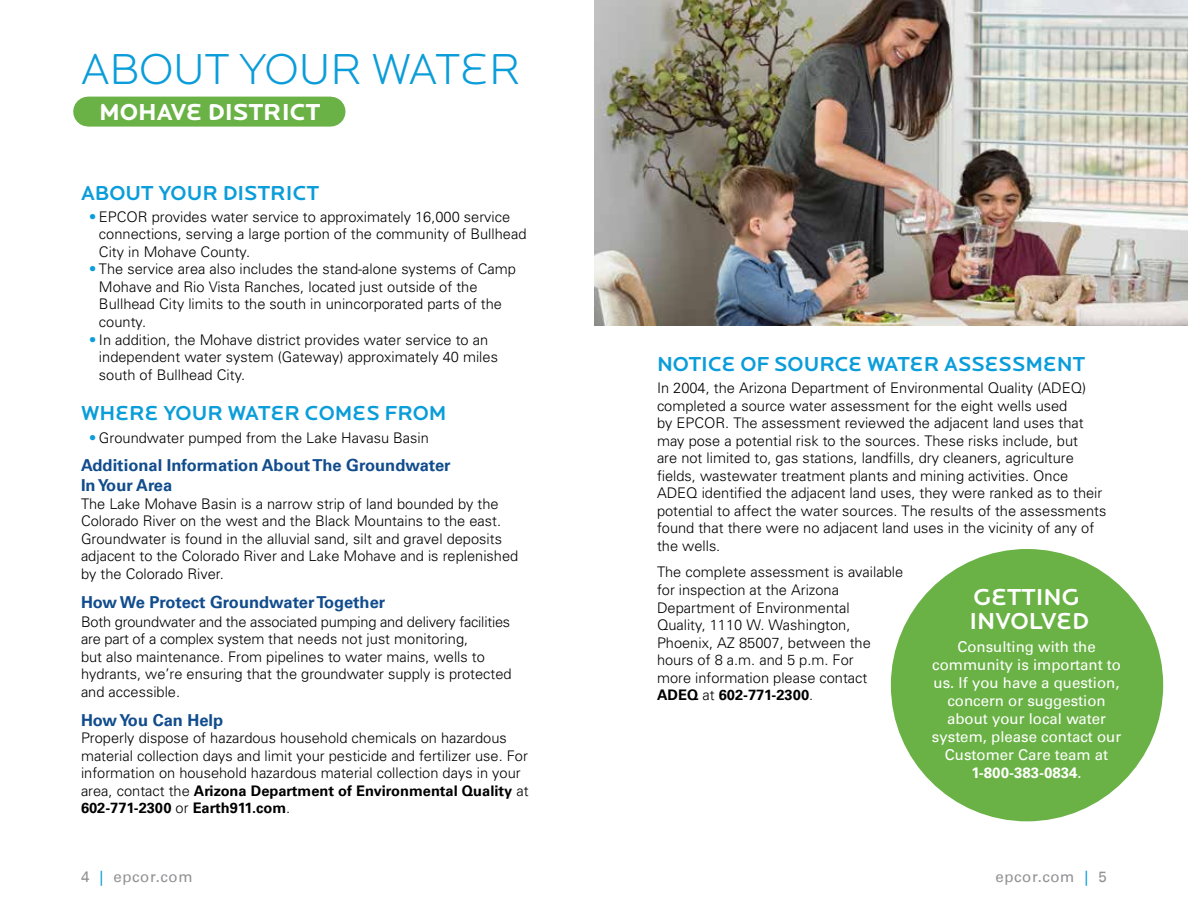
<style>
.page{position:relative;width:1188px;height:918px;background:#fff}
.page>*{position:absolute;margin:0;border:0;box-sizing:border-box;transform-origin:0 0}
.t1{font:300 45px "Locator Display";color:#0a9dd9}
.t2{font:500 24px/24px "Locator Display";color:#fff}
.t3{font:700 24px "Locator Display";color:#fff}
.t4{font:500 21px "Locator Display";color:#0a9dd9}
.t5{font:700 16.5px/19.8px "Univers LT";color:#114c8d}
.t6{font:15px/18px "Univers LT";color:#fff;text-align:center}
.t7{font:15px "Univers LT";letter-spacing:.04em;color:#919194}
.t8{font:300 14.7px/17.5px "Univers";color:#000}
.t9{font:700 14.7px/17.5px "Univers LT";color:#000}
.s1{font-family:"Univers LT";font-weight:700;color:#0a9dd9}
.s2{font-family:"Univers";font-weight:300}
.s3{color:#0a9dd9}
.s4{font-weight:700}
</style>
<div class="page">
<img style="left:594px;top:0;width:594px;height:326px">
<div style="left:88px;top:97px;width:243px;height:30px;background:#6ab245"></div>
<div style="left:891px;top:549px;width:272px;height:272px;background:#6ab245;border-radius:50%"></div>
<h1 class="t1" style="left:81px;top:46px;width:442px">ABOUT YOUR WATER</h1>
<h2 class="t3" style="left:99px;top:98px;width:223px">MOHAVE DISTRICT</h2>
<h3 class="t4" style="left:81px;top:181px;width:240px">ABOUT YOUR DISTRICT</h3>
<p class="t8" style="left:99px;top:207px;width:429px;text-indent:-9px"><span class="s1">•</span> EPCOR provides water service to approximately 16,000 service connections, serving a large portion of the community of Bullhead<br>City in Mohave County.</p>
<p class="t8" style="left:99px;top:260px;width:418px;text-indent:-9px"><span class="s1">•</span> The service area also includes the stand-alone systems of Camp Mohave and Rio Vista Ranches, located just outside of the Bullhead City limits to the south in unincorporated parts of the county.</p>
<p class="t8" style="left:99px;top:330px;width:401px;text-indent:-9px"><span class="s1">•</span> In addition, the Mohave district provides water service to an independent water system (Gateway) approximately 40 miles south of Bullhead City.</p>
<h3 class="t4" style="left:81px;top:402px;width:367px">WHERE YOUR WATER COMES FROM</h3>
<p class="t8" style="left:90px;top:428px;width:340px"><span class="s1">•</span> Groundwater pumped from the Lake Havasu Basin</p>
<p class="t5" style="left:81px;top:456px;width:371px">Additional Information About The Groundwater<br>In Your Area</p>
<p class="t8" style="left:81px;top:494px;width:439px">The Lake Mohave Basin is a narrow strip of land bounded by the Colorado River on the west and the Black Mountains to the east.<br>Groundwater is found in the alluvial sand, silt and gravel deposits adjacent to the Colorado River and Lake Mohave and is replenished by the Colorado River.</p>
<p class="t5" style="left:81px;top:592px;width:306px">How We Protect Groundwater Together</p>
<p class="t8" style="left:81px;top:612px;width:432px">Both groundwater and the associated pumping and delivery facilities are part of a complex system that needs not just monitoring,<br>but also maintenance. From pipelines to water mains, wells to hydrants, we’re ensuring that the groundwater supply is protected and accessible.</p>
<p class="t5" style="left:81px;top:710px;width:144px">How You Can Help</p>
<p class="t8" style="left:81px;top:729px;width:448px">Properly dispose of hazardous household chemicals on hazardous material collection days and limit your pesticide and fertilizer use. For information on household hazardous material collection days in your</p>
<p class="t9" style="left:81px;top:782px;width:449px"><span class="s2">area, contact the</span> Arizona Department of Environmental Quality <span class="s2">at<br></span>602-771-2300 <span class="s2">or</span> Earth911.com<span class="s2">.</span></p>
<p class="t7" style="left:81px;top:868px;width:113px">4 <span class="s3">|</span> epcor.com</p>
<h3 class="t4" style="left:657px;top:352px;width:430px">NOTICE OF SOURCE WATER ASSESSMENT</h3>
<p class="t8" style="left:657px;top:379px;width:451px">In 2004, the Arizona Department of Environmental Quality (ADEQ) completed a source water assessment for the eight wells used<br>by EPCOR. The assessment reviewed the adjacent land uses that may pose a potential risk to the sources. These risks include, but<br>are not limited to, gas stations, landfills, dry cleaners, agriculture fields, wastewater treatment plants and mining activities. Once ADEQ identified the adjacent land uses, they were ranked as to their potential to affect the water sources. The results of the assessments found that there were no adjacent land uses in the vicinity of any of the wells.</p>
<p class="t8" style="left:657px;top:563px;width:248px">The complete assessment is available for inspection at the Arizona<br>Department of Environmental<br>Quality, 1110 W. Washington,<br>Phoenix, AZ 85007, between the hours of 8 a.m. and 5 p.m. For<br>more information please contact</p>
<p class="t9" style="left:657px;top:687px;width:158px">ADEQ <span class="s2">at</span> 602-771-2300<span class="s2">.</span></p>
<h2 class="t2" style="left:969px;top:586px;width:121px">GETTING<br>INVOLVED</h2>
<p class="t6" style="left:932px;top:638px;width:191px">Consulting with the community is important to us. If you have a question, concern or suggestion about your local water system, please contact our<br>Customer Care team at<br><span class="s4">1-800-383-0834</span>.</p>
<p class="t7" style="left:996px;top:868px;width:113px">epcor.com <span class="s3">|</span> 5</p>
</div>
